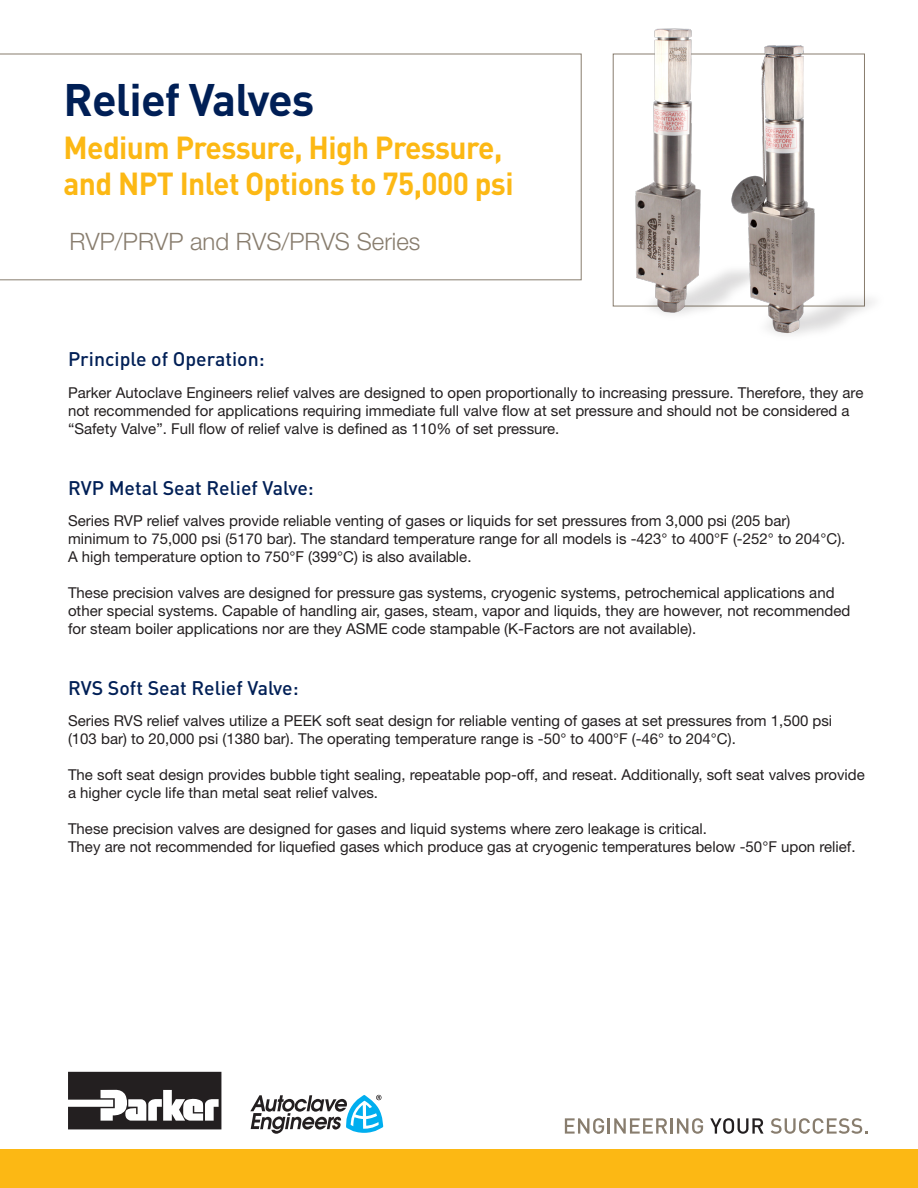
<style>
.page{position:relative;width:918px;height:1188px;background:#fff}
.page>*{position:absolute;margin:0;border:0;box-sizing:border-box;transform-origin:0 0}
.Cover_TITLE_BLUE_Cat{font:700 45px "DINOT";letter-spacing:-.02em;color:#001f56}
.Cover_GOLD_PRODUCT_N{font:700 31.5px/36px "DINOT";letter-spacing:-.02em;color:#fcb814;scale:.95 1}
.Cover_SubTitle_GRAY{font:300 24px "Helvetica Neue LT Std";color:#887d6e}
.Section_subtitle_Blu{font:500 19.5px "DINOT";color:#001f56}
.Paragraph_Copy{font:15px/18px "Helvetica Neue LT Std";color:#231f20}
</style>
<div class="page">
<div style="left:0;top:1150px;width:918px;height:38px;background:#fcb814"></div>
<svg style="left:565px;top:1118px;width:102px;height:16px"></svg>
<hr style="left:670px;top:1118px;width:3px;height:16px;background:#887d6e">
<svg style="left:677px;top:1118px;width:26px;height:16px"></svg>
<svg style="left:710px;top:1118px;width:54px;height:16px"></svg>
<svg style="left:771px;top:1118px;width:97px;height:16px"></svg>
<svg style="left:68px;top:1072px;width:153px;height:57px"></svg>
<svg style="left:250px;top:1095px;width:133px;height:39px"></svg>
<img style="left:613px;top:28px;width:115px;height:287px">
<img style="left:728px;top:45px;width:146px;height:290px">
<svg style="left:0;top:54px;width:582px;height:226px"></svg>
<p class="Cover_TITLE_BLUE_Cat" style="left:64px;top:69px;width:252px">Relief Valves</p>
<p class="Cover_GOLD_PRODUCT_N" style="left:64px;top:128px;width:475px">Medium Pressure, High Pressure, and NPT Inlet Options to 75,000 psi</p>
<p class="Cover_SubTitle_GRAY" style="left:69px;top:227px;width:352px">RVP/PRVP and RVS/PRVS Series</p>
<p class="Section_subtitle_Blu" style="left:68px;top:346px;width:198px">Principle of Operation:</p>
<p class="Paragraph_Copy" style="left:68px;top:383px;width:797px">Parker Autoclave Engineers relief valves are designed to open proportionally to increasing pressure. Therefore, they are not recommended for applications requiring immediate full valve flow at set pressure and should not be considered a “Safety Valve”. Full flow of relief valve is defined as 110% of set pressure.</p>
<p class="Section_subtitle_Blu" style="left:68px;top:474px;width:247px">RVP Metal Seat Relief Valve:</p>
<p class="Paragraph_Copy" style="left:68px;top:511px;width:779px">Series RVP relief valves provide reliable venting of gases or liquids for set pressures from 3,000 psi (205 bar) minimum to 75,000 psi (5170 bar). The standard temperature range for all models is -423° to 400°F (-252° to 204°C).<br>A high temperature option to 750°F (399°C) is also available.</p>
<p class="Paragraph_Copy" style="left:68px;top:583px;width:784px">These precision valves are designed for pressure gas systems, cryogenic systems, petrochemical applications and other special systems. Capable of handling air, gases, steam, vapor and liquids, they are however, not recommended for steam boiler applications nor are they ASME code stampable (K-Factors are not available).</p>
<p class="Section_subtitle_Blu" style="left:68px;top:674px;width:232px">RVS Soft Seat Relief Valve:</p>
<p class="Paragraph_Copy" style="left:68px;top:712px;width:766px">Series RVS relief valves utilize a PEEK soft seat design for reliable venting of gases at set pressures from 1,500 psi (103 bar) to 20,000 psi (1380 bar). The operating temperature range is -50° to 400°F (-46° to 204°C).</p>
<p class="Paragraph_Copy" style="left:68px;top:766px;width:798px">The soft seat design provides bubble tight sealing, repeatable pop-off, and reseat. Additionally, soft seat valves provide a higher cycle life than metal seat relief valves.</p>
<p class="Paragraph_Copy" style="left:68px;top:820px;width:789px">These precision valves are designed for gases and liquid systems where zero leakage is critical.<br>They are not recommended for liquefied gases which produce gas at cryogenic temperatures below -50°F upon relief.</p>
</div>
